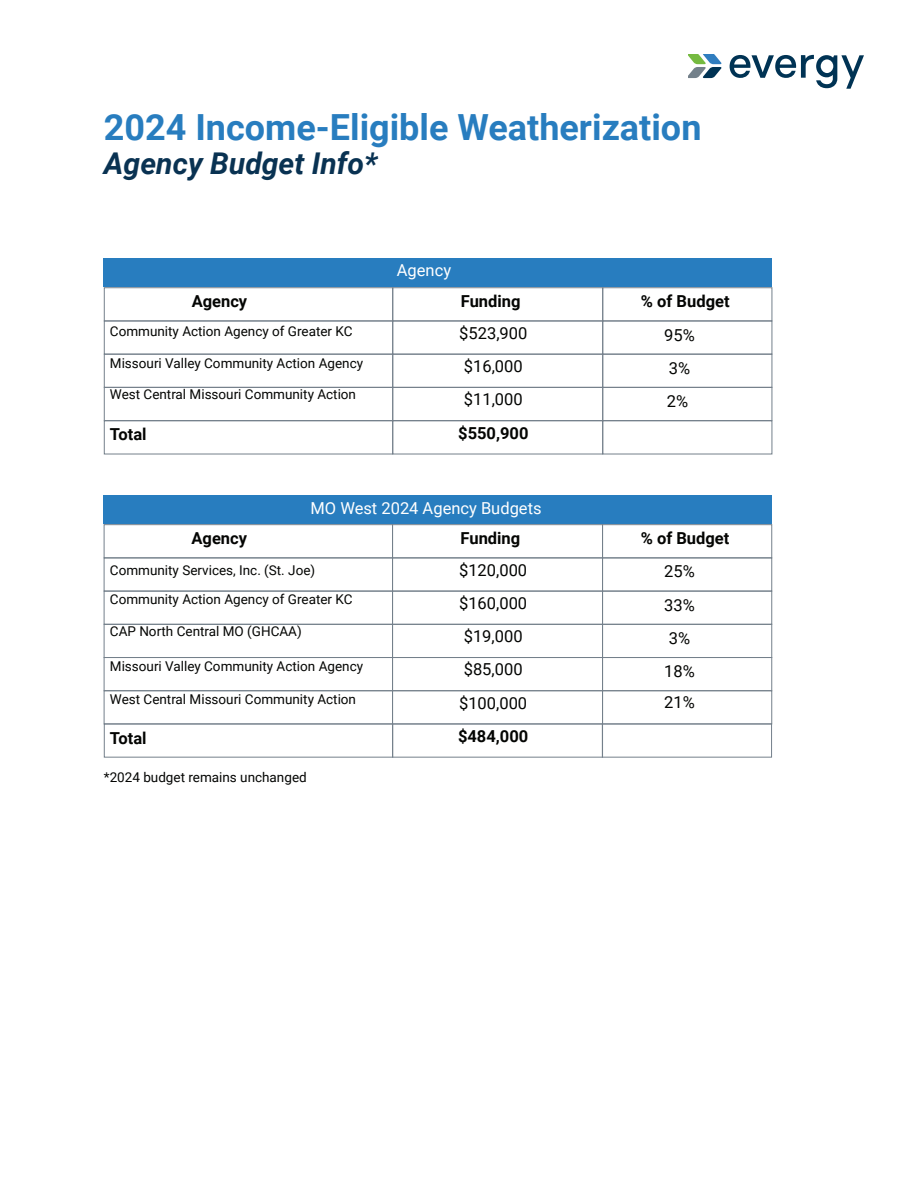
<style>
.page{position:relative;width:918px;height:1188px;background:#fff}
.page>*{position:absolute;margin:0;border:0;box-sizing:border-box;transform-origin:0 0}
.t1{font:700 36px "Roboto";color:#287dbf}
.t2{font:italic 700 30px "Roboto";color:#093252}
.t3{font:16.5px "Roboto";color:#040503}
.t4{font:700 16.5px "Roboto";color:#040503}
.t5{font:16.5px "Roboto";color:#fff}
.t6{font:13.5px "Roboto";color:#040503}
</style>
<div class="page">
<svg style="left:688px;top:54px;width:34px;height:24px"></svg>
<svg style="left:730px;top:55px;width:134px;height:34px"></svg>
<div style="left:103px;top:259px;width:669px;height:28px;background:#287dbf"></div>
<div style="left:104px;top:287px;width:289px;height:34px;border:1px solid #74808b"></div>
<div style="left:104px;top:321px;width:289px;height:34px;border:1px solid #74808b"></div>
<div style="left:104px;top:354px;width:289px;height:34px;border:1px solid #74808b"></div>
<div style="left:104px;top:387px;width:289px;height:34px;border:1px solid #74808b"></div>
<div style="left:104px;top:420px;width:289px;height:34px;border:1px solid #74808b"></div>
<div style="left:392px;top:287px;width:211px;height:34px;border:1px solid #74808b"></div>
<div style="left:392px;top:321px;width:211px;height:34px;border:1px solid #74808b"></div>
<div style="left:392px;top:354px;width:211px;height:34px;border:1px solid #74808b"></div>
<div style="left:392px;top:387px;width:211px;height:34px;border:1px solid #74808b"></div>
<div style="left:392px;top:420px;width:211px;height:34px;border:1px solid #74808b"></div>
<div style="left:602px;top:287px;width:170px;height:34px;border:1px solid #74808b"></div>
<div style="left:602px;top:321px;width:170px;height:34px;border:1px solid #74808b"></div>
<div style="left:602px;top:354px;width:170px;height:34px;border:1px solid #74808b"></div>
<div style="left:602px;top:387px;width:170px;height:34px;border:1px solid #74808b"></div>
<div style="left:602px;top:420px;width:170px;height:34px;border:1px solid #74808b"></div>
<div style="left:103px;top:496px;width:669px;height:28px;background:#287dbf"></div>
<div style="left:104px;top:524px;width:289px;height:34px;border:1px solid #74808b"></div>
<div style="left:104px;top:558px;width:289px;height:33px;border:1px solid #74808b"></div>
<div style="left:104px;top:591px;width:289px;height:34px;border:1px solid #74808b"></div>
<div style="left:104px;top:624px;width:289px;height:34px;border:1px solid #74808b"></div>
<div style="left:104px;top:690px;width:289px;height:34px;border:1px solid #74808b"></div>
<div style="left:104px;top:724px;width:289px;height:34px;border:1px solid #74808b"></div>
<div style="left:392px;top:524px;width:211px;height:34px;border:1px solid #74808b"></div>
<div style="left:392px;top:558px;width:211px;height:33px;border:1px solid #74808b"></div>
<div style="left:392px;top:591px;width:211px;height:34px;border:1px solid #74808b"></div>
<div style="left:392px;top:624px;width:211px;height:34px;border:1px solid #74808b"></div>
<div style="left:392px;top:690px;width:211px;height:34px;border:1px solid #74808b"></div>
<div style="left:392px;top:724px;width:211px;height:34px;border:1px solid #74808b"></div>
<div style="left:602px;top:524px;width:170px;height:34px;border:1px solid #74808b"></div>
<div style="left:602px;top:558px;width:170px;height:33px;border:1px solid #74808b"></div>
<div style="left:602px;top:591px;width:170px;height:34px;border:1px solid #74808b"></div>
<div style="left:602px;top:624px;width:170px;height:34px;border:1px solid #74808b"></div>
<div style="left:602px;top:690px;width:170px;height:34px;border:1px solid #74808b"></div>
<div style="left:602px;top:724px;width:170px;height:34px;border:1px solid #74808b"></div>
<p class="t1" style="left:104px;top:102px;width:599px">2024 Income-Eligible Weatherization</p>
<p class="t2" style="left:104px;top:142px;width:275px">Agency Budget Info*</p>
<p class="t4" style="left:192px;top:290px;width:57px">Agency</p>
<p class="t6" style="left:110px;top:322px;width:244px">Community Action Agency of Greater KC</p>
<p class="t6" style="left:110px;top:353px;width:255px">Missouri Valley Community Action Agency</p>
<p class="t6" style="left:110px;top:385px;width:248px">West Central Missouri Community Action</p>
<p class="t5" style="left:397px;top:258px;width:56px">Agency</p>
<p class="t4" style="left:461px;top:290px;width:61px">Funding</p>
<p class="t3" style="left:459px;top:322px;width:70px">$523,900</p>
<p class="t3" style="left:464px;top:355px;width:60px">$16,000</p>
<p class="t3" style="left:464px;top:388px;width:60px">$11,000</p>
<p class="t4" style="left:110px;top:423px;width:38px">Total</p>
<p class="t4" style="left:458px;top:421px;width:72px">$550,900</p>
<p class="t5" style="left:310px;top:497px;width:233px">MO West 2024 Agency Budgets</p>
<p class="t4" style="left:192px;top:527px;width:57px">Agency</p>
<p class="t6" style="left:110px;top:561px;width:207px">Community Services, Inc. (St. Joe)</p>
<p class="t6" style="left:110px;top:590px;width:244px">Community Action Agency of Greater KC</p>
<p class="t6" style="left:110px;top:622px;width:193px">CAP North Central MO (GHCAA)</p>
<p class="t6" style="left:110px;top:657px;width:255px">Missouri Valley Community Action Agency</p>
<p class="t6" style="left:110px;top:690px;width:248px">West Central Missouri Community Action</p>
<p class="t4" style="left:461px;top:527px;width:61px">Funding</p>
<p class="t3" style="left:459px;top:559px;width:70px">$120,000</p>
<p class="t3" style="left:459px;top:592px;width:70px">$160,000</p>
<p class="t3" style="left:464px;top:625px;width:60px">$19,000</p>
<p class="t3" style="left:464px;top:658px;width:60px">$85,000</p>
<p class="t3" style="left:459px;top:691px;width:70px">$100,000</p>
<p class="t4" style="left:110px;top:726px;width:38px">Total</p>
<p class="t4" style="left:458px;top:725px;width:72px">$484,000</p>
<p class="t6" style="left:104px;top:767px;width:204px">*2024 budget remains unchanged</p>
<p class="t4" style="left:641px;top:290px;width:90px">% of Budget</p>
<p class="t3" style="left:664px;top:323px;width:32px">95%</p>
<p class="t3" style="left:669px;top:356px;width:23px">3%</p>
<p class="t3" style="left:667px;top:390px;width:23px">2%</p>
<p class="t4" style="left:641px;top:527px;width:90px">% of Budget</p>
<p class="t3" style="left:664px;top:560px;width:32px">25%</p>
<p class="t3" style="left:664px;top:593px;width:32px">33%</p>
<p class="t3" style="left:669px;top:626px;width:23px">3%</p>
<p class="t3" style="left:664px;top:659px;width:32px">18%</p>
<p class="t3" style="left:664px;top:690px;width:32px">21%</p>
</div>
